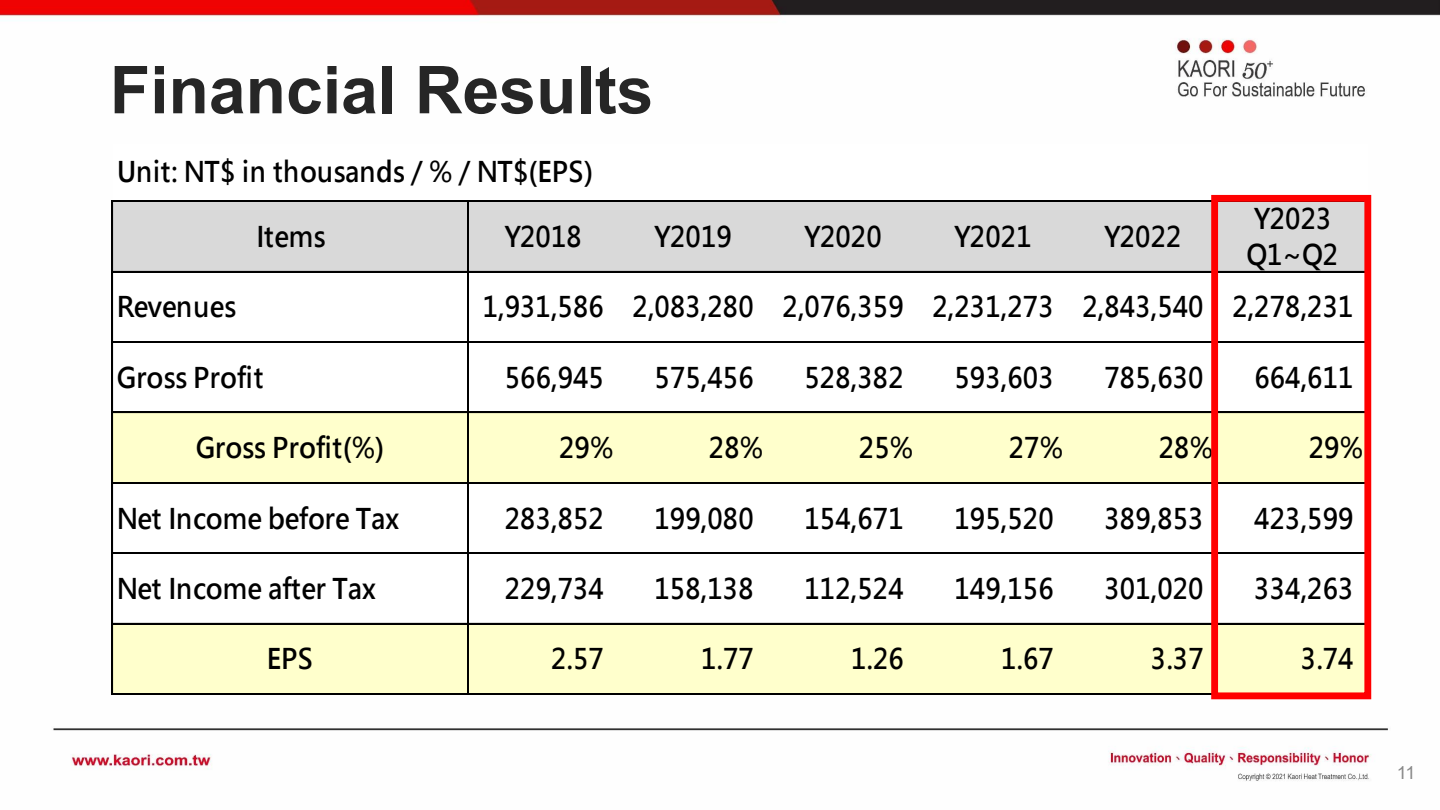
<style>
.page{position:relative;width:1440px;height:810px;background:#fff}
.page>*{position:absolute;margin:0;border:0;box-sizing:border-box;transform-origin:0 0}
.t1{font:700 66px "Arial";color:#262626}
.t2{font:700 28.2px/36.6px "Microsoft Jheng Hei";color:#000;scale:.92 1}
.t3{font:700 28.2px "Microsoft Jheng Hei";letter-spacing:-.02em;color:#000;scale:.92 1}
.t4{font:18px "Arial";color:#898989}
</style>
<div class="page">
<img style="left:0;top:0;width:1440px;height:781px">
<div style="left:113px;top:144px;width:1255px;height:58px;background:#fff"></div>
<div style="left:113px;top:201px;width:1255px;height:71px;background:#d9d9d9"></div>
<div style="left:113px;top:271px;width:1255px;height:142px;background:#fff"></div>
<div style="left:113px;top:412px;width:1255px;height:71px;background:#ffc"></div>
<div style="left:113px;top:482px;width:1255px;height:142px;background:#fff"></div>
<div style="left:113px;top:623px;width:1255px;height:72px;background:#ffc"></div>
<hr style="left:113px;top:201px;width:1255px;height:1px;background:#000">
<hr style="left:113px;top:271px;width:1255px;height:1px;background:#000">
<hr style="left:113px;top:341px;width:1255px;height:2px;background:#000">
<hr style="left:113px;top:412px;width:1255px;height:1px;background:#000">
<hr style="left:113px;top:482px;width:1255px;height:1px;background:#000">
<hr style="left:113px;top:552px;width:1255px;height:2px;background:#000">
<hr style="left:113px;top:623px;width:1255px;height:1px;background:#000">
<hr style="left:112px;top:201px;width:1px;height:494px;background:#000">
<hr style="left:467px;top:202px;width:2px;height:493px;background:#000">
<hr style="left:113px;top:693px;width:1255px;height:2px;background:#000">
<div style="left:1211px;top:195px;width:160px;height:504px;border:7px solid #f00"></div>
<h1 class="t1" style="left:110px;top:44px;width:545px">Financial Results</h1>
<p class="t2" style="left:117px;top:154px;width:519px">Unit: NT$ in thousands / % / NT$(EPS)</p>
<p class="t2" style="left:257px;top:218px;width:77px">Items</p>
<p class="t2" style="left:505px;top:218px;width:86px">Y2018</p>
<p class="t2" style="left:655px;top:218px;width:86px">Y2019</p>
<p class="t2" style="left:805px;top:218px;width:86px">Y2020</p>
<p class="t2" style="left:954px;top:218px;width:86px">Y2021</p>
<p class="t2" style="left:1104px;top:218px;width:86px">Y2022</p>
<p class="t2" style="left:1247px;top:200px;width:101px">Y2023<br>Q1~Q2</p>
<p class="t3" style="left:117px;top:289px;width:131px">Revenues</p>
<p class="t2" style="left:483px;top:289px;width:948px">1,931,586 2,083,280 2,076,359 2,231,273 2,843,540 2,278,231</p>
<p class="t2" style="left:117px;top:359px;width:161px">Gross Profit</p>
<p class="t2" style="left:505px;top:359px;width:109px">566,945</p>
<p class="t2" style="left:655px;top:359px;width:109px">575,456</p>
<p class="t2" style="left:805px;top:359px;width:109px">528,382</p>
<p class="t2" style="left:954px;top:359px;width:109px">593,603</p>
<p class="t2" style="left:1104px;top:359px;width:109px">785,630</p>
<p class="t2" style="left:1254px;top:359px;width:109px">664,611</p>
<p class="t2" style="left:196px;top:430px;width:206px">Gross Profit(%)</p>
<p class="t2" style="left:559px;top:430px;width:61px">29%</p>
<p class="t2" style="left:709px;top:430px;width:61px">28%</p>
<p class="t2" style="left:859px;top:430px;width:61px">25%</p>
<p class="t2" style="left:1009px;top:430px;width:61px">27%</p>
<p class="t2" style="left:1159px;top:430px;width:61px">28%</p>
<p class="t2" style="left:1309px;top:430px;width:61px">29%</p>
<p class="t2" style="left:117px;top:500px;width:308px">Net Income before Tax</p>
<p class="t2" style="left:505px;top:500px;width:109px">283,852</p>
<p class="t2" style="left:655px;top:500px;width:109px">199,080</p>
<p class="t2" style="left:805px;top:500px;width:109px">154,671</p>
<p class="t2" style="left:954px;top:500px;width:109px">195,520</p>
<p class="t2" style="left:1104px;top:500px;width:109px">389,853</p>
<p class="t2" style="left:1254px;top:500px;width:109px">423,599</p>
<p class="t2" style="left:117px;top:570px;width:283px">Net Income after Tax</p>
<p class="t2" style="left:505px;top:570px;width:109px">229,734</p>
<p class="t2" style="left:655px;top:570px;width:109px">158,138</p>
<p class="t2" style="left:805px;top:570px;width:109px">112,524</p>
<p class="t2" style="left:954px;top:570px;width:109px">149,156</p>
<p class="t2" style="left:1104px;top:570px;width:109px">301,020</p>
<p class="t2" style="left:1254px;top:570px;width:109px">334,263</p>
<p class="t2" style="left:267px;top:641px;width:52px">EPS</p>
<p class="t2" style="left:551px;top:641px;width:59px">2.57</p>
<p class="t2" style="left:701px;top:641px;width:59px">1.77</p>
<p class="t2" style="left:851px;top:641px;width:59px">1.26</p>
<p class="t2" style="left:1001px;top:641px;width:59px">1.67</p>
<p class="t2" style="left:1151px;top:641px;width:59px">3.37</p>
<p class="t2" style="left:1301px;top:641px;width:59px">3.74</p>
<p class="t4" style="left:1397px;top:760px;width:20px">11</p>
</div>
